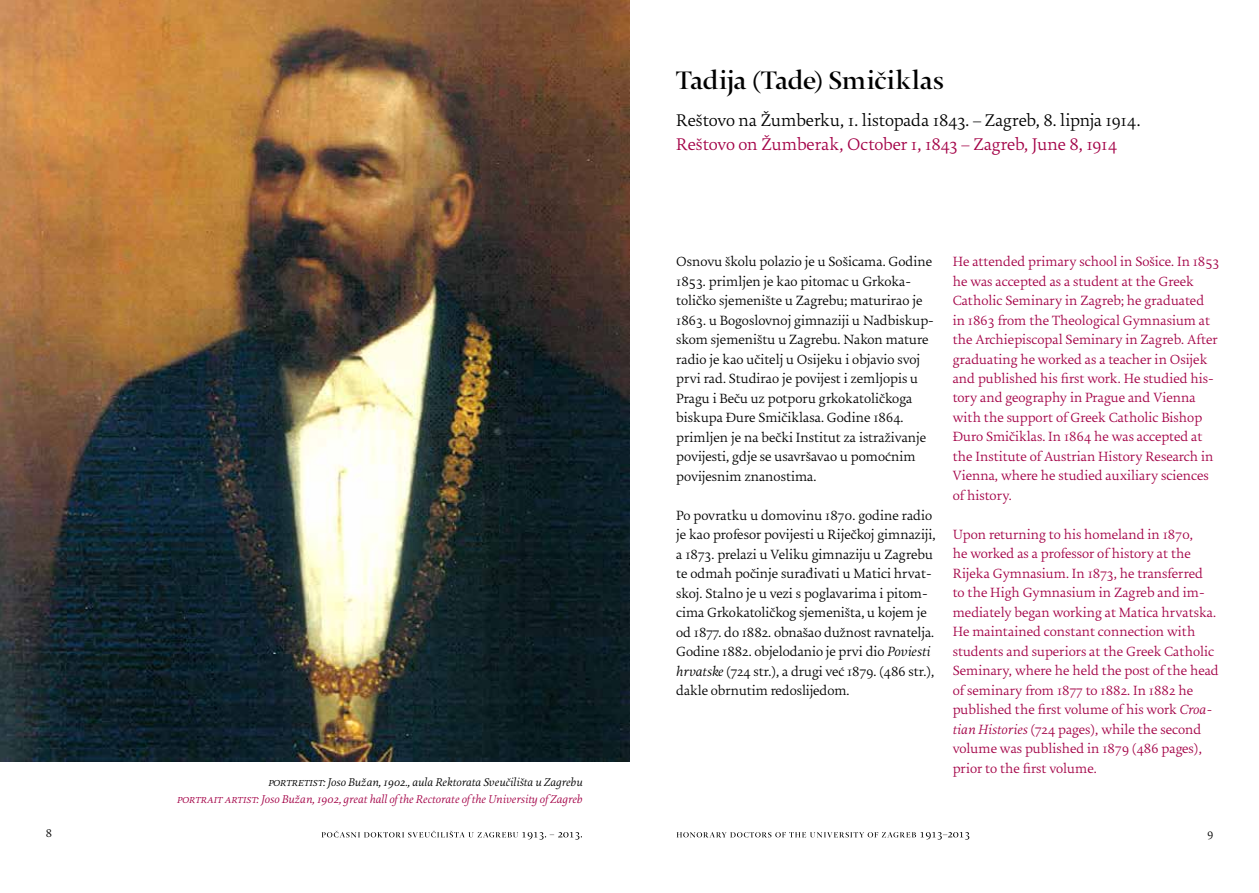
<style>
.page{position:relative;width:1259px;height:893px;background:#fff}
.page>*{position:absolute;margin:0;border:0;box-sizing:border-box;transform-origin:0 0}
.t1{font:500 28.5px "Unizg Display";letter-spacing:-.015em;color:#000}
.t2{font:300 18px "Uni Zg";letter-spacing:-.005em;color:#000}
.t3{font:300 18px "Uni Zg";letter-spacing:-.005em;color:#a30046}
.t4{font:300 14.25px/19.5px "Uni Zg";color:#a30046}
.t5{font:300 14.25px/19.5px "Uni Zg";color:#000}
.t6{font:italic 300 12px "Uni Zg";color:#a30046}
.t7{font:italic 300 12px "Uni Zg";color:#000}
.t8{font:300 12px "Uni Zg";color:#000}
.s1{font-style:italic}
</style>
<div class="page">
<svg style="left:321px;top:831px;width:261px;height:9px"></svg>
<svg style="left:676px;top:832px;width:293px;height:8px"></svg>
<img style="left:0;top:0;width:629px;height:761px">
<p class="t7" style="left:268px;top:776px;width:316px">portretist: Joso Bužan, 1902., aula Rektorata Sveučilišta u Zagrebu</p>
<p class="t6" style="left:177px;top:792px;width:407px">portrait artist: Joso Bužan, 1902, great hall of the Rectorate of the University of Zagreb</p>
<h1 class="t1" style="left:676px;top:65px;width:269px">Tadija (Tade) Smičiklas</h1>
<p class="t2" style="left:676px;top:111px;width:466px">Reštovo na Žumberku, 1. listopada 1843. – Zagreb, 8. lipnja 1914.</p>
<p class="t3" style="left:676px;top:135px;width:442px">Reštovo on Žumberak, October 1, 1843 – Zagreb, June 8, 1914</p>
<p class="t5" style="left:676px;top:253px;width:259px">Osnovu školu polazio je u Sošicama. Godine 1853. primljen je kao pitomac u Grkoka&shy;toličko sjemenište u Zagrebu; maturirao je 1863. u Bogoslovnoj gimnaziji u Nadbiskup&shy;skom sjemeništu u Zagrebu. Nakon mature radio je kao učitelj u Osijeku i objavio svoj prvi rad. Studirao je povijest i zemljopis u Pragu i Beču uz potporu grkokatoličkoga biskupa Đure Smičiklasa. Godine 1864. primljen je na bečki Institut za istraživanje povijesti, gdje se usavršavao u pomoćnim povijesnim znanostima.</p>
<p class="t5" style="left:676px;top:506px;width:261px">Po povratku u domovinu 1870. godine radio je kao profesor povijesti u Riječkoj gimnaziji, a 1873. prelazi u Veliku gimnaziju u Zagrebu te odmah počinje surađivati u Matici hrvat&shy;skoj. Stalno je u vezi s poglavarima i pitom&shy;cima Grkokatoličkog sjemeništa, u kojem je od 1877. do 1882. obnašao dužnost ravnatelja.<br>Godine 1882. objelodanio je prvi dio <span class="s1">Poviesti hrvatske</span> (724 str.), a drugi već 1879. (486 str.), dakle obrnutim redoslijedom.</p>
<p class="t4" style="left:952px;top:253px;width:268px">He attended primary school in Sošice. In 1853 he was accepted as a student at the Greek Catholic Seminary in Zagreb; he graduated in 1863 from the Theological Gymnasium at the Archiepiscopal Seminary in Zagreb. After graduating he worked as a teacher in Osijek and published his first work. He studied his&shy;tory and geography in Prague and Vienna with the support of Greek Catholic Bishop Đuro Smičiklas. In 1864 he was accepted at the Institute of Austrian History Research in Vienna, where he studied auxiliary sciences of history.</p>
<p class="t4" style="left:952px;top:526px;width:268px">Upon returning to his homeland in 1870,<br>he worked as a professor of history at the Rijeka Gymnasium. In 1873, he transferred<br>to the High Gymnasium in Zagreb and im&shy;mediately began working at Matica hrvatska.<br>He maintained constant connection with students and superiors at the Greek Catholic Seminary, where he held the post of the head of seminary from 1877 to 1882. In 1882 he published the first volume of his work <span class="s1">Croa&shy;tian Histories</span> (724 pages), while the second volume was published in 1879 (486 pages), prior to the first volume.</p>
<p class="t8" style="left:46px;top:827px;width:8px">8</p>
<p class="t8" style="left:1207px;top:827px;width:8px">9</p>
</div>
